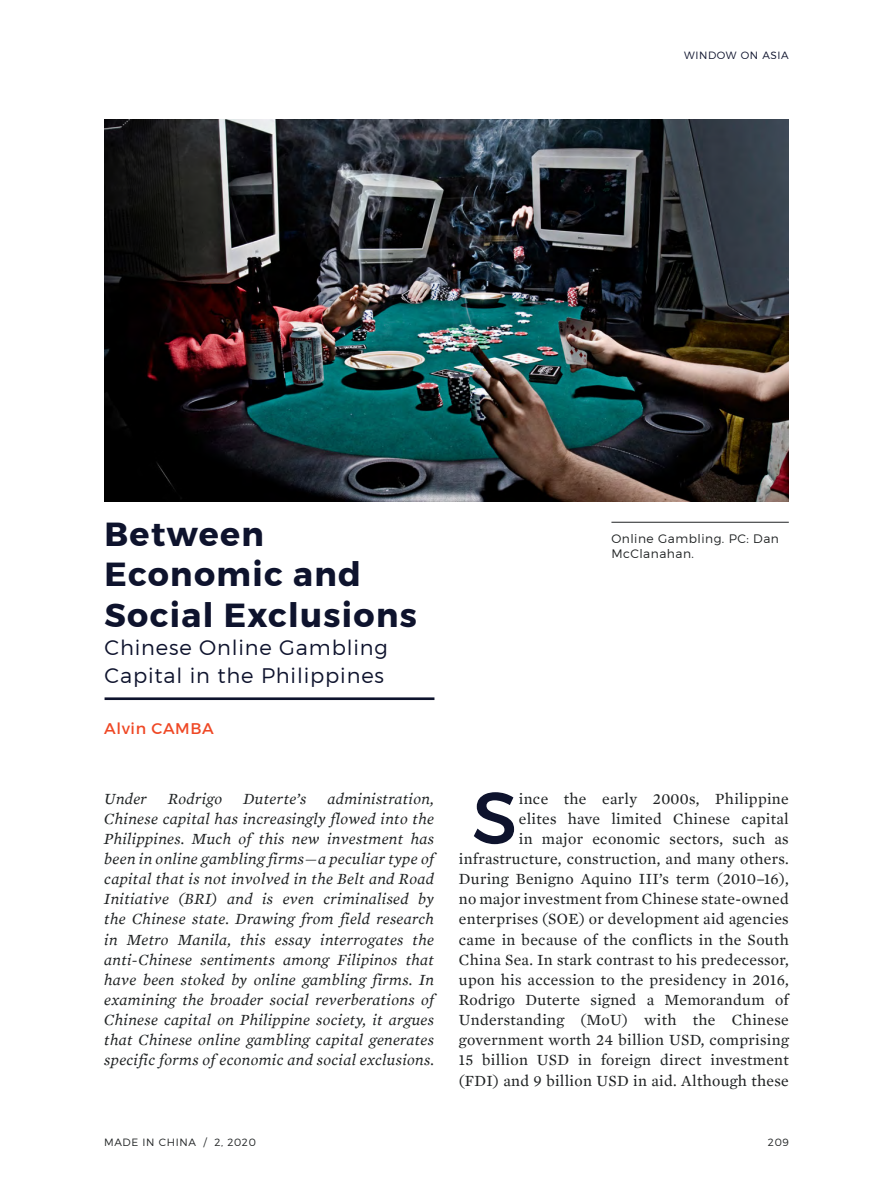
<style>
.page{position:relative;width:893px;height:1191px;background:#fff}
.page>*{position:absolute;margin:0;border:0;box-sizing:border-box;transform-origin:0 0}
.Article_Paragraph{font:73.15px "Montserrat";color:#0e132d}
.Article_Title{font:700 33.25px/40.2px "Montserrat";letter-spacing:.04em;color:#0e132d}
.Article_Title-2{font:300 21px/28px "Montserrat";letter-spacing:.04em;color:#0e132d}
.Article_Abstract{font:italic 15.75px/20.1px "Mercury Text G2";letter-spacing:.02em;color:#1f2223;text-align:justify}
.Article_Paragraph-2{font:15.75px/20.1px "Mercury Text G2";letter-spacing:.02em;color:#1f2223;text-align:right}
.Article_Author{font:15.75px "Montserrat";letter-spacing:.04em;color:#ef4825}
.Image_caption{font:300 12.25px/15.8px "Montserrat";letter-spacing:.04em;color:#1f2223}
.t1{font:300 10.5px "Montserrat";letter-spacing:.06em;color:#1f2223}
.t2{font:300 10.5px "Montserrat";letter-spacing:.06em;color:#0e132d}
</style>
<div class="page">
<img style="left:104px;top:119px;width:685px;height:382px">
<hr style="left:611px;top:522px;width:178px;height:1px;background:#1f2223">
<hr style="left:105px;top:697px;width:329px;height:3px;background:#0e132d">
<p class="t2" style="left:684px;top:49px;width:106px">WINDOW ON ASIA</p>
<p class="Article_Title" style="left:105px;top:514px;width:314px">Between<br>Economic and<br>Social Exclusions</p>
<p class="Article_Title-2" style="left:105px;top:632px;width:285px">Chinese Online Gambling<br>Capital in the Philippines</p>
<p class="Article_Author" style="left:104px;top:719px;width:111px">Alvin CAMBA</p>
<p class="Image_caption" style="left:611px;top:530px;width:169px">Online Gambling. PC: Dan<br>McClanahan.</p>
<p class="Article_Abstract" style="left:104px;top:788px;width:331px;text-indent:223px">administration, Chinese capital has increasingly flowed into the Philippines. Much of this new investment has been in online gambling firms—a peculiar type of capital that is not involved in the Belt and Road Initiative (BRI) and is even criminalised by the Chinese state. Drawing from field research in Metro Manila, this essay interrogates the anti-Chinese sentiments among Filipinos that have been stoked by online gambling firms. In examining the broader social reverberations of Chinese capital on Philippine society, it argues that Chinese online gambling capital generates specific forms of economic and social exclusions.</p>
<p class="Article_Abstract" style="left:104px;top:788px;width:44px">Under</p>
<p class="Article_Abstract" style="left:168px;top:788px;width:56px">Rodrigo</p>
<p class="Article_Abstract" style="left:243px;top:788px;width:65px">Duterte’s</p>
<p class="Article_Paragraph-2" style="left:459px;top:788px;width:331px">ince the early 2000s, Philippine<br>elites have limited Chinese capital<br>in major economic sectors, such as infrastructure, construction, and many others.<br>During Benigno Aquino III’s term (2010–16), no major investment from Chinese state-owned enterprises (SOE) or development aid agencies came in because of the conflicts in the South China Sea. In stark contrast to his predecessor, upon his accession to the presidency in 2016, Rodrigo Duterte signed a Memorandum of Understanding (MoU) with the Chinese government worth 24 billion USD, comprising 15 billion USD in foreign direct investment (FDI) and 9 billion USD in aid. Although these</p>
<p class="Article_Paragraph" style="left:472px;top:773px;width:47px">S</p>
<p class="t1" style="left:104px;top:1135px;width:153px">MADE IN CHINA / 2, 2020</p>
<p class="t1" style="left:768px;top:1135px;width:22px">209</p>
</div>
